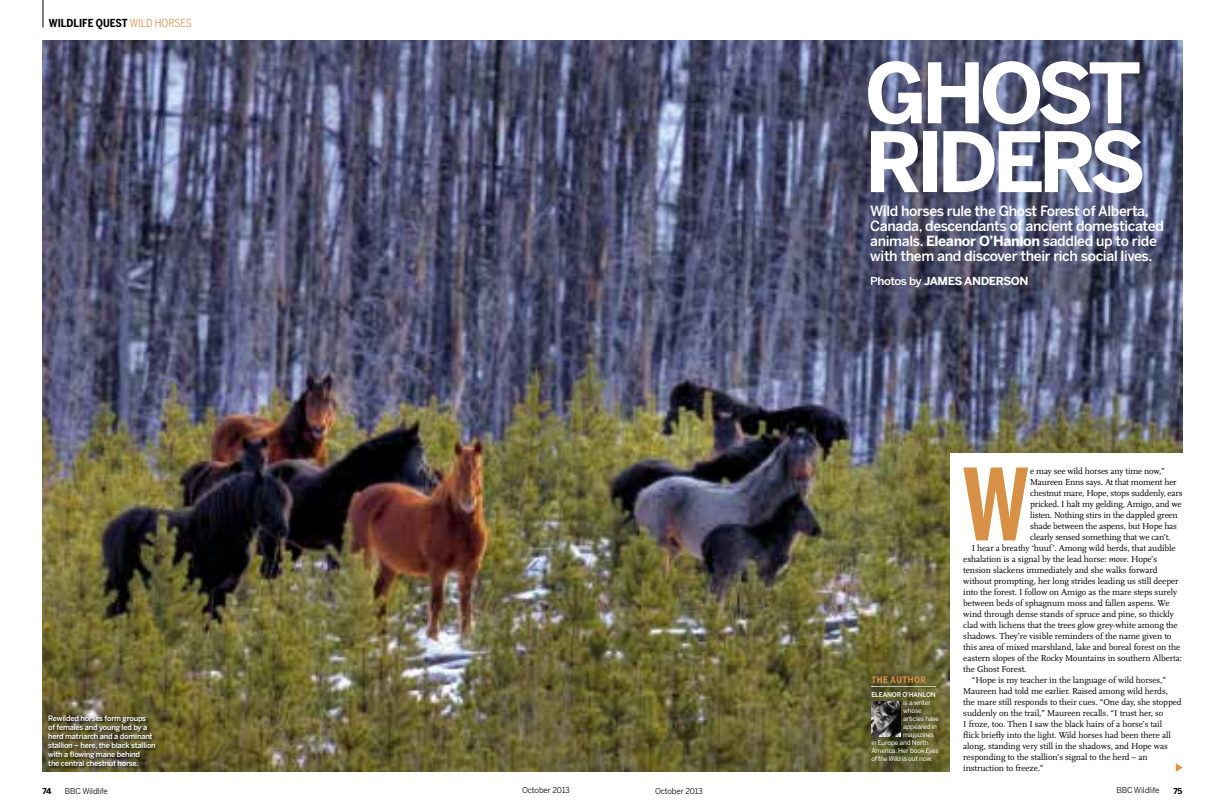
<style>
.page{position:relative;width:1225px;height:811px;background:#fff}
.page>*{position:absolute;margin:0;border:0;box-sizing:border-box;transform-origin:0 0}
.t1{font:700 98.2px "Benton Sans Comp";color:#d89047}
.t2{font:700 82.3px/68.8px "Benton Sans";letter-spacing:-.075em;color:#fff}
.t3{font:500 14px/15px "Benton Sans";letter-spacing:-.025em;color:#fff}
.t4{font:700 11px "Benton Sans Cond";color:#000}
.t5{font:700 11px "Benton Sans";letter-spacing:-.04em;color:#fff;scale:1.06 1}
.t6{font:9px "Scala";letter-spacing:-.01em;color:#000}
.t7{font:700 9px "Benton Sans Cond";letter-spacing:.06em;color:#d89047}
.t8{font:8px "Benton Sans";letter-spacing:-.02em;color:#000}
.t9{font:700 8px "Benton Sans";color:#000}
.t10{font:500 7.5px/9px "Benton Sans";letter-spacing:-.03em;color:#fff}
.t11{font:6.5px "Benton Sans";letter-spacing:-.025em;color:#fff}
.t12{font:italic 6.5px "Benton Sans";letter-spacing:-.025em;color:#fff}
.t13{font:500 6.5px "Benton Sans";letter-spacing:-.025em;color:#fff}
.s1{font-weight:400;color:#d89047}
.s2{font-weight:700}
.s3{font-weight:500}
.s4{font-style:italic}
.s5{font-style:normal}
</style>
<div class="page">
<img style="left:43px;top:41px;width:1139px;height:730px">
<div style="left:950px;top:454px;width:275px;height:357px;background:#fff"></div>
<svg style="left:48px;top:714px;width:112px;height:56px;background:#554e2a"></svg>
<svg style="left:43px;top:0;width:1px;height:27px"></svg>
<svg style="left:871px;top:686px;width:64px;height:1px"></svg>
<img style="left:871px;top:701px;width:29px;height:36px">
<svg style="left:1175px;top:763px;width:7px;height:8px"></svg>
<p class="t4" style="left:49px;top:17px;width:144px">WILDLIFE QUEST <span class="s1">WILD HORSES</span></p>
<p class="t10" style="left:48px;top:713px;width:109px">Rewilded horses form groups<br>of females and young led by a herd matriarch and a dominant stallion – here, the black stallion with a flowing mane behind<br>the central chestnut horse.</p>
<p class="t9" style="left:43px;top:786px;width:11px">74</p>
<p class="t8" style="left:65px;top:786px;width:44px">BBC Wildlife</p>
<p class="t8" style="left:522px;top:785px;width:49px">October 2013</p>
<p class="t8" style="left:655px;top:786px;width:49px">October 2013</p>
<h2 class="t2" style="left:864px;top:58px;width:283px">GHOST<br>RIDERS</h2>
<h3 class="t3" style="left:870px;top:203px;width:295px">Wild horses rule the Ghost Forest of Alberta, Canada, descendants of ancient domesticated animals. <span class="s2">Eleanor O’Hanlon</span> saddled up to ride with them and discover their rich social lives.</h3>
<p class="t5" style="left:870px;top:275px;width:151px"><span class="s3">Photos by</span> JAMES ANDERSON</p>
<p class="t7" style="left:871px;top:675px;width:56px">THE AUTHOR</p>
<p class="t13" style="left:871px;top:690px;width:66px">ELEANOR O’HANLON</p>
<p class="t11" style="left:903px;top:698px;width:29px">is a writer</p>
<p class="t11" style="left:903px;top:706px;width:20px">whose</p>
<p class="t11" style="left:903px;top:714px;width:37px">articles have</p>
<p class="t11" style="left:903px;top:722px;width:35px">appeared in</p>
<p class="t11" style="left:903px;top:730px;width:33px">magazines</p>
<p class="t11" style="left:871px;top:738px;width:59px">in Europe and North</p>
<p class="t11" style="left:871px;top:746px;width:69px">America. Her book <span class="s4">Eyes</span></p>
<p class="t12" style="left:871px;top:754px;width:63px">of the Wild <span class="s5">is out now.</span></p>
<h1 class="t1" style="left:962px;top:447px;width:68px">W</h1>
<p class="t6" style="left:1030px;top:466px;width:136px">e may see wild horses any time now,”</p>
<p class="t6" style="left:1030px;top:477px;width:148px">Maureen Enns says. At that moment her</p>
<p class="t6" style="left:1030px;top:488px;width:154px">chestnut mare, Hope, stops suddenly, ears</p>
<p class="t6" style="left:1030px;top:499px;width:153px">pricked. I halt my gelding, Amigo, and we</p>
<p class="t6" style="left:1030px;top:510px;width:149px">listen. Nothing stirs in the dappled green</p>
<p class="t6" style="left:1030px;top:521px;width:148px">shade between the aspens, but Hope has</p>
<p class="t6" style="left:1030px;top:532px;width:142px">clearly sensed something that we can’t.</p>
<p class="t6" style="left:971px;top:543px;width:205px">I hear a breathy ‘huuf’. Among wild herds, that audible</p>
<p class="t6" style="left:963px;top:554px;width:195px">exhalation is a signal by the lead horse: <span class="s4">move</span>. Hope’s</p>
<p class="t6" style="left:963px;top:565px;width:196px">tension slackens immediately and she walks forward</p>
<p class="t6" style="left:963px;top:576px;width:217px">without prompting, her long strides leading us still deeper</p>
<p class="t6" style="left:963px;top:587px;width:215px">into the forest. I follow on Amigo as the mare steps surely</p>
<p class="t6" style="left:963px;top:598px;width:208px">between beds of sphagnum moss and fallen aspens. We</p>
<p class="t6" style="left:963px;top:609px;width:212px">wind through dense stands of spruce and pine, so thickly</p>
<p class="t6" style="left:963px;top:620px;width:216px">clad with lichens that the trees glow grey-white among the</p>
<p class="t6" style="left:963px;top:631px;width:210px">shadows. They’re visible reminders of the name given to</p>
<p class="t6" style="left:963px;top:642px;width:219px">this area of mixed marshland, lake and boreal forest on the</p>
<p class="t6" style="left:963px;top:653px;width:220px">eastern slopes of the Rocky Mountains in southern Alberta:</p>
<p class="t6" style="left:963px;top:664px;width:65px">the Ghost Forest.</p>
<p class="t6" style="left:971px;top:675px;width:196px">“Hope is my teacher in the language of wild horses,”</p>
<p class="t6" style="left:963px;top:686px;width:206px">Maureen had told me earlier. Raised among wild herds,</p>
<p class="t6" style="left:963px;top:697px;width:220px">the mare still responds to their cues. “One day, she stopped</p>
<p class="t6" style="left:963px;top:708px;width:201px">suddenly on the trail,” Maureen recalls. “I trust her, so</p>
<p class="t6" style="left:963px;top:719px;width:200px">I froze, too. Then I saw the black hairs of a horse’s tail</p>
<p class="t6" style="left:963px;top:730px;width:209px">flick briefly into the light. Wild horses had been there all</p>
<p class="t6" style="left:963px;top:741px;width:206px">along, standing very still in the shadows, and Hope was</p>
<p class="t6" style="left:963px;top:752px;width:186px">responding to the stallion’s signal to the herd – an</p>
<p class="t6" style="left:963px;top:763px;width:82px">instruction to freeze.”</p>
<p class="t8" style="left:1116px;top:785px;width:44px">BBC Wildlife</p>
<p class="t9" style="left:1173px;top:786px;width:10px">75</p>
</div>
